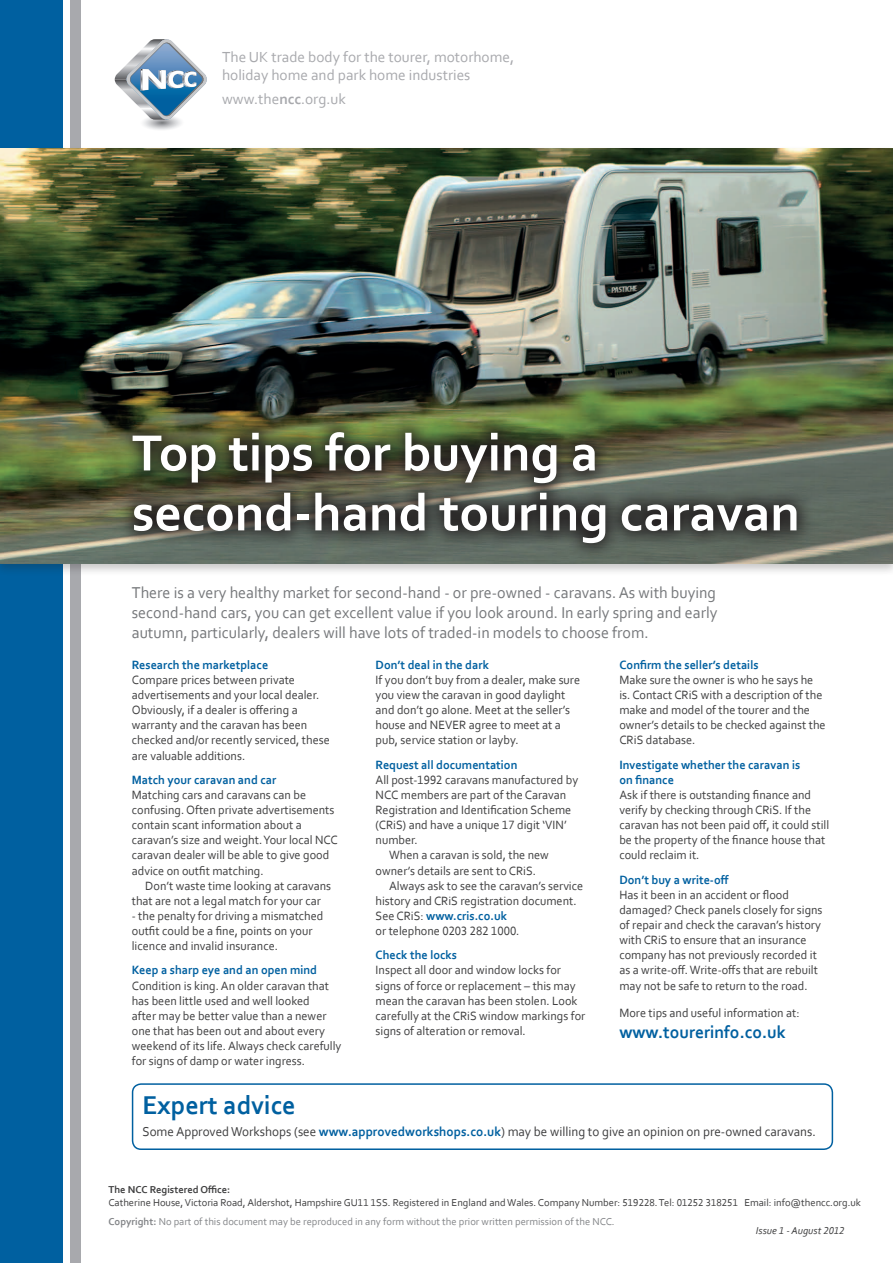
<style>
.page{position:relative;width:893px;height:1263px;background:#fff}
.page>*{position:absolute;margin:0;border:0;box-sizing:border-box;transform-origin:0 0}
.t1{font:700 53.25px/60px "Corbel";color:#fff}
.t2{font:700 27px "Corbel";color:#0060a0}
.t3{font:700 18px "Corbel";color:#0060a0}
.t4{font:16.5px/19.8px "Corbel";color:#76787b;text-align:justify}
.t5{font:15.3px/18.3px "Corbel";color:#a8a9ad}
.t6{font:13.5px "Corbel";color:#3e3e3f}
.t7{font:12.6px/15.1px "Corbel";color:#3e3e3f}
.t8{font:700 12.6px/15.1px "Corbel";color:#0060a0}
.t9{font:10.5px/19.2px "Corbel";color:#3e3e3f}
.t10{font:700 10.5px "Corbel";color:#3e3e3f}
.t11{font:italic 10.5px "Corbel";color:#3e3e3f}
.s1{font-weight:700}
.s2{font-weight:400;color:#3e3e3f}
.s3{font-weight:700;color:#0060a0}
.s4{font-weight:700;color:#838588}
.s5{color:#838588}
</style>
<div class="page">
<div style="left:0;top:0;width:63px;height:1263px;background:#0060a0"></div>
<div style="left:70px;top:0;width:11px;height:1263px;background:#a8a9ad"></div>
<svg style="left:115px;top:39px;width:92px;height:91px"></svg>
<div style="left:132px;top:1083px;width:701px;height:67px;border:2px solid #0060a0;border-radius:9px"></div>
<div style="left:0;top:146px;width:893px;height:431px;background:#231f20;opacity:.25"></div>
<img style="left:0;top:149px;width:893px;height:414px">
<svg style="left:115px;top:414px;width:700px;height:147px;background:#505543"></svg>
<p class="t5" style="left:222px;top:47px;width:293px">The UK trade body for the tourer, motorhome, holiday home and park home industries</p>
<p class="t5" style="left:222px;top:90px;width:125px">www.the<span class="s1">ncc</span>.org.uk</p>
<h1 class="t1" style="left:132px;top:421px;width:670px">Top tips for buying a second-hand touring caravan</h1>
<p class="t4" style="left:132px;top:582px;width:587px">There is a very healthy market for second-hand - or pre-owned - caravans. As with buying second-hand cars, you can get excellent value if you look around. In early spring and early autumn, particularly, dealers will have lots of traded-in models to choose from.</p>
<p class="t8" style="left:132px;top:657px;width:138px">Research the marketplace</p>
<p class="t7" style="left:132px;top:672px;width:199px">Compare prices between private advertisements and your local dealer.<br>Obviously, if a dealer is offering a warranty and the caravan has been checked and/or recently serviced, these are valuable additions.</p>
<p class="t8" style="left:132px;top:772px;width:146px">Match your caravan and car</p>
<p class="t7" style="left:132px;top:787px;width:207px">Matching cars and caravans can be confusing. Often private advertisements contain scant information about a caravan’s size and weight. Your local NCC caravan dealer will be able to give good advice on outfit matching.</p>
<p class="t7" style="left:132px;top:878px;width:201px;text-indent:14px">Don’t waste time looking at caravans that are not a legal match for your car</p>
<p class="t7" style="left:132px;top:908px;width:193px">- the penalty for driving a mismatched outfit could be a fine, points on your licence and invalid insurance.</p>
<p class="t8" style="left:132px;top:962px;width:187px">Keep a sharp eye and an open mind</p>
<p class="t7" style="left:132px;top:977px;width:211px">Condition is king. An older caravan that has been little used and well looked<br>after may be better value than a newer one that has been out and about every weekend of its life. Always check carefully for signs of damp or water ingress.</p>
<p class="t8" style="left:376px;top:657px;width:115px">Don’t deal in the dark</p>
<p class="t7" style="left:376px;top:672px;width:206px">If you don’t buy from a dealer, make sure you view the caravan in good daylight and don’t go alone. Meet at the seller’s house and NEVER agree to meet at a pub, service station or layby.</p>
<p class="t8" style="left:376px;top:757px;width:143px">Request all documentation</p>
<p class="t7" style="left:376px;top:772px;width:204px">All post-1992 caravans manufactured by</p>
<p class="t7" style="left:376px;top:787px;width:192px">NCC members are part of the Caravan</p>
<p class="t7" style="left:376px;top:802px;width:197px">Registration and Identification Scheme</p>
<p class="t7" style="left:376px;top:817px;width:193px">(CRiS) and have a unique 17 digit ‘VIN’</p>
<p class="t7" style="left:376px;top:832px;width:44px">number.</p>
<p class="t7" style="left:389px;top:847px;width:161px">When a caravan is sold, the new</p>
<p class="t7" style="left:376px;top:862px;width:162px">owner’s details are sent to CRiS.</p>
<p class="t7" style="left:389px;top:878px;width:196px">Always ask to see the caravan’s service</p>
<p class="t7" style="left:376px;top:893px;width:202px">history and CRiS registration document.</p>
<p class="t8" style="left:376px;top:908px;width:133px"><span class="s2">See CRiS:</span> www.cris.co.uk</p>
<p class="t7" style="left:376px;top:923px;width:145px">or telephone 0203 282 1000.</p>
<p class="t8" style="left:376px;top:947px;width:83px">Check the locks</p>
<p class="t7" style="left:376px;top:962px;width:211px">Inspect all door and window locks for signs of force or replacement – this may mean the caravan has been stolen. Look carefully at the CRiS window markings for signs of alteration or removal.</p>
<p class="t8" style="left:619px;top:657px;width:141px">Confirm the seller’s details</p>
<p class="t7" style="left:619px;top:672px;width:208px">Make sure the owner is who he says he is. Contact CRiS with a description of the make and model of the tourer and the owner’s details to be checked against the CRiS database.</p>
<p class="t8" style="left:619px;top:757px;width:182px">Investigate whether the caravan is on finance</p>
<p class="t7" style="left:619px;top:787px;width:211px">Ask if there is outstanding finance and verify by checking through CRiS. If the caravan has not been paid off, it could still be the property of the finance house that could reclaim it.</p>
<p class="t8" style="left:619px;top:872px;width:111px">Don’t buy a write-off</p>
<p class="t7" style="left:619px;top:887px;width:205px">Has it been in an accident or flood damaged? Check panels closely for signs of repair and check the caravan’s history with CRiS to ensure that an insurance company has not previously recorded it as a write-off. Write-offs that are rebuilt may not be safe to return to the road.</p>
<p class="t7" style="left:619px;top:1005px;width:182px">More tips and useful information at:</p>
<h3 class="t3" style="left:619px;top:1021px;width:168px">www.tourerinfo.co.uk</h3>
<h2 class="t2" style="left:142px;top:1088px;width:155px">Expert advice</h2>
<p class="t6" style="left:142px;top:1123px;width:675px">Some Approved Workshops (see <span class="s3">www.approvedworkshops.co.uk</span>) may be willing to give an opinion on pre-owned caravans.</p>
<p class="t10" style="left:108px;top:1183px;width:123px">The NCC Registered Office:</p>
<p class="t9" style="left:108px;top:1192px;width:754px">Catherine House, Victoria Road, Aldershot, Hampshire GU11 1SS. Registered in England and Wales. Company Number: 519228. Tel: 01252 318251 Email: info@thencc.org.uk<br><span class="s4">Copyright:</span> <span class="s5">No part of this document may be reproduced in any form without the prior written permission of the NCC.</span></p>
<p class="t11" style="left:756px;top:1224px;width:90px">Issue 1 - August 2012</p>
</div>
